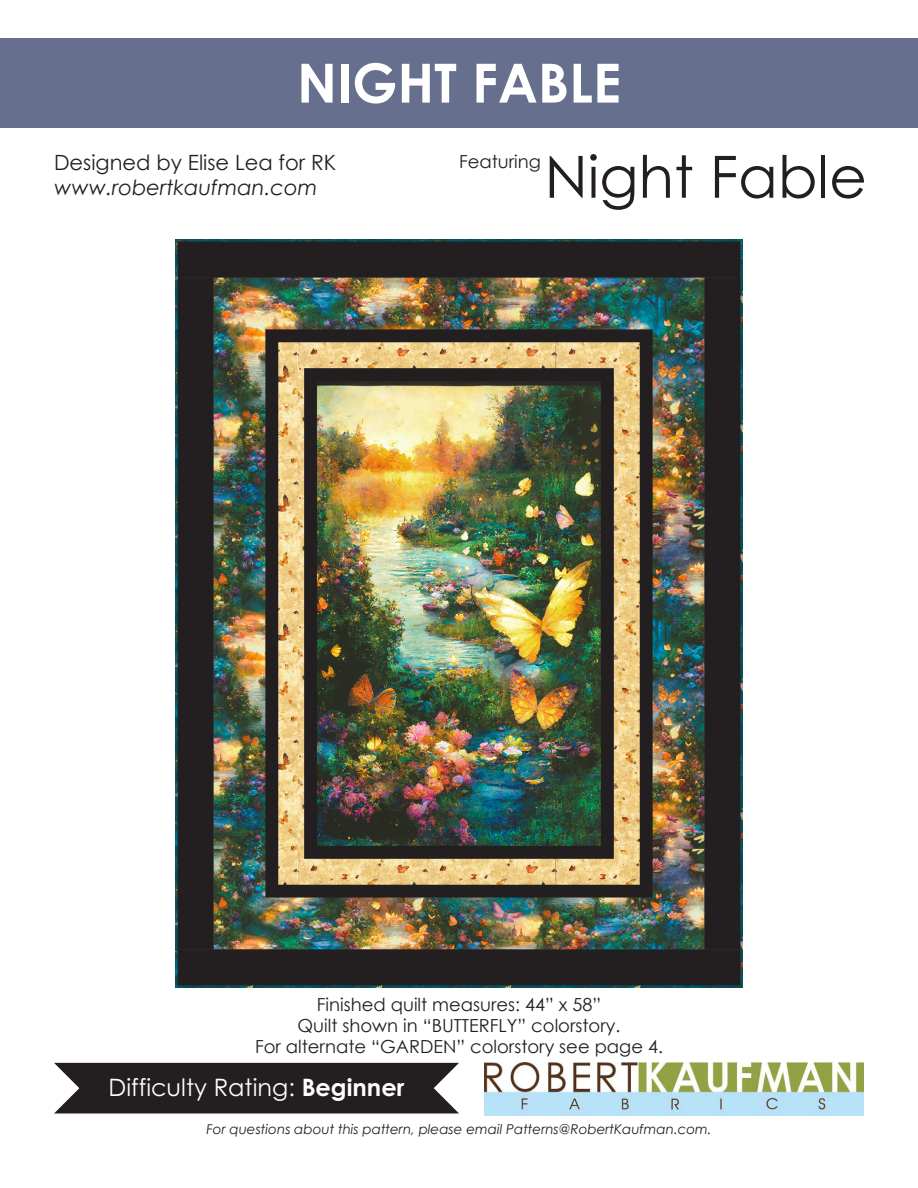
<style>
.page{position:relative;width:918px;height:1188px;background:#fff}
.page>*{position:absolute;margin:0;border:0;box-sizing:border-box;transform-origin:0 0}
.t1{font:700 67.5px "Century Gothic";color:#fff}
.Pattern_Title{font:700 54px "Century Gothic";color:#fff}
.t2{font:24px "Century Gothic";color:#fff}
.t3{font:21px "Century Gothic";color:#231f20}
.t4{font:italic 21px "Century Gothic";color:#231f20}
.t5{font:18px "Century Gothic";color:#231f20}
.t6{font:italic 13.5px "Century Gothic";color:#231f20}
.s1{font-weight:700}
</style>
<div class="page">
<div style="left:54px;top:1063px;width:405px;height:50px;background:#231f20"></div>
<div style="left:0;top:38px;width:918px;height:90px;background:#666f8d"></div>
<img style="left:484px;top:1063px;width:379px;height:52px">
<svg style="left:550px;top:156px;width:33px;height:42px"></svg>
<svg style="left:590px;top:154px;width:44px;height:56px"></svg>
<svg style="left:643px;top:155px;width:27px;height:43px"></svg>
<svg style="left:676px;top:155px;width:16px;height:43px"></svg>
<svg style="left:715px;top:156px;width:58px;height:43px"></svg>
<svg style="left:783px;top:155px;width:32px;height:44px"></svg>
<hr style="left:821px;top:155px;width:4px;height:43px;background:#231f20">
<svg style="left:832px;top:166px;width:32px;height:33px"></svg>
<img style="left:176px;top:240px;width:566px;height:747px">
<p class="t1" style="left:290px;top:27px;width:334px">Just Kisses</p>
<p class="Pattern_Title" style="left:297px;top:42px;width:325px">NIGHT FABLE</p>
<p class="t3" style="left:54px;top:148px;width:284px">Designed by Elise Lea for RK</p>
<p class="t4" style="left:54px;top:173px;width:265px">www.robertkaufman.com</p>
<p class="t5" style="left:459px;top:148px;width:83px">Featuring</p>
<p class="t5" style="left:317px;top:992px;width:286px">Finished quilt measures: 44” x 58”</p>
<p class="t5" style="left:298px;top:1013px;width:324px">Quilt shown in “BUTTERFLY” colorstory.</p>
<p class="t5" style="left:255px;top:1034px;width:410px">For alternate “GARDEN” colorstory see page 4.</p>
<p class="t2" style="left:109px;top:1070px;width:297px">Difficulty Rating: <span class="s1">Beginner</span></p>
<p class="t6" style="left:206px;top:1120px;width:507px">For questions about this pattern, please email Patterns@RobertKaufman.com.</p>
</div>
